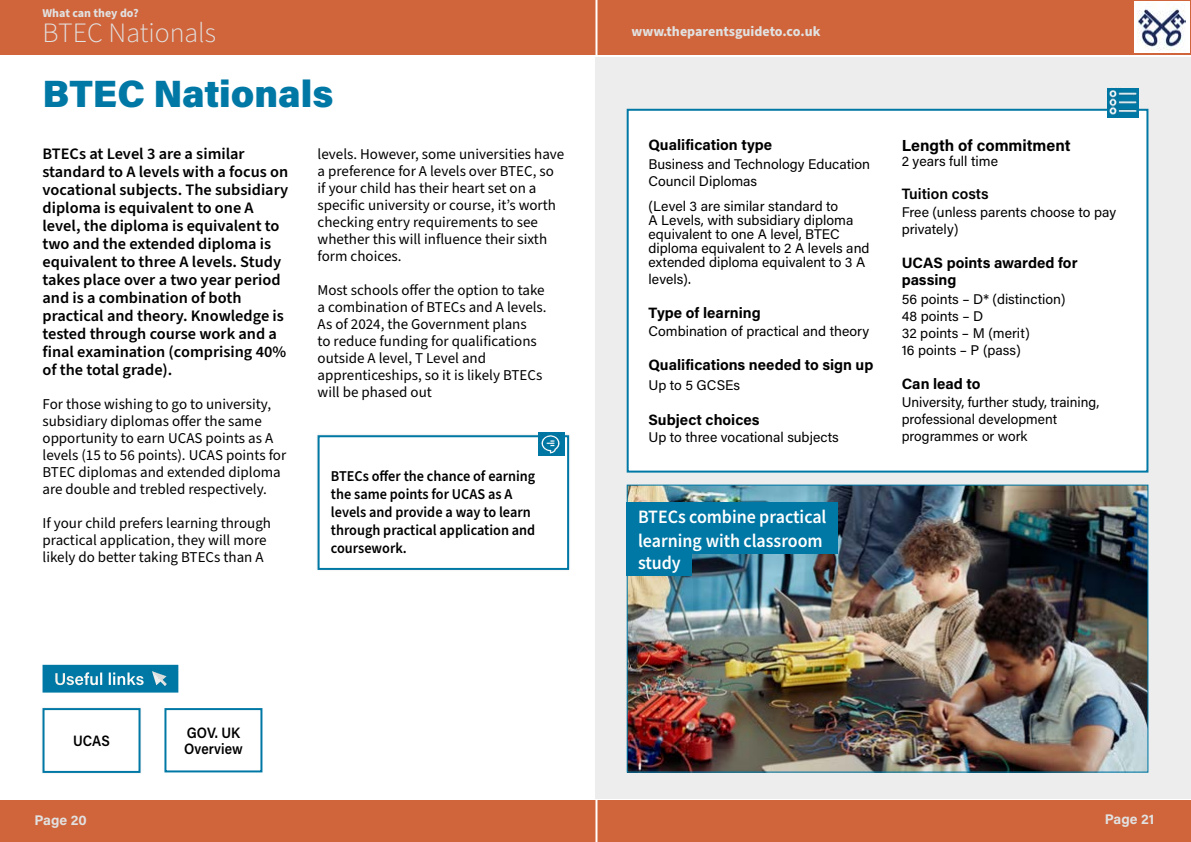
<style>
.page{position:relative;width:1191px;height:842px;background:#fff}
.page>*{position:absolute;margin:0;border:0;box-sizing:border-box;transform-origin:0 0}
.t1{font:900 38px "Acumin Pro";color:#0078a5}
.t2{font:300 28px "Source Sans Pro";color:#e1e1e1}
.t3{font:18.9px/23.9px "Source Sans Variable";color:#fff;scale:.95 1}
.t4{font:600 17px "Acumin Pro";color:#fff}
.t5{font:600 16px/18px "Source Sans Pro";color:#000}
.t6{font:700 16px "Acumin Pro";color:#000}
.t7{font:15px/17px "Source Sans Pro";color:#000}
.t8{font:600 15px/18px "Source Sans Pro";color:#000;scale:.95 1}
.t9{font:700 15px/17px "Acumin Pro";color:#000}
.t10{font:600 15px/16px "Acumin Pro";color:#000;scale:.9 1}
.t11{font:600 15px "Acumin Pro";color:#000}
.t12{font:14px/17px "Acumin Pro";color:#000}
.t13{font:700 14px "Source Sans Pro";color:#e1e1e1}
.t14{font:700 14px "Acumin Pro";color:#e1e1e1}
.t15{font:700 12px "Source Sans Pro";color:#e1e1e1}
</style>
<div class="page">
<div style="left:0;top:0;width:1191px;height:55px;background:#d0653b"></div>
<div style="left:0;top:800px;width:1191px;height:41px;background:#d0653b"></div>
<hr style="left:595px;top:0;width:2px;height:842px;background:#fff">
<div style="left:1134px;top:1px;width:55px;height:52px;background:#fff"></div>
<img style="left:1137px;top:7px;width:48px;height:44px">
<div style="left:42px;top:707px;width:100px;height:68px;background:#e1e1e1;opacity:.75"></div>
<div style="left:44px;top:709px;width:95px;height:63px;background:#fff"></div>
<div style="left:43px;top:708px;width:97px;height:65px;border:2px solid #0078a5"></div>
<div style="left:317px;top:434px;width:254px;height:138px;background:#e1e1e1;opacity:.75"></div>
<div style="left:318px;top:436px;width:250px;height:133px;background:#fff"></div>
<div style="left:317px;top:435px;width:252px;height:135px;border:2px solid #0078a5"></div>
<div style="left:164px;top:708px;width:98px;height:64px;border:2px solid #0078a5"></div>
<div style="left:595px;top:57px;width:596px;height:741px;background:#ededed"></div>
<div style="left:627px;top:110px;width:520px;height:362px;background:#fff"></div>
<div style="left:626px;top:109px;width:522px;height:364px;border:2px solid #0078a5"></div>
<img style="left:628px;top:487px;width:518px;height:284px">
<div style="left:626px;top:485px;width:522px;height:288px;border:1px solid #0078a5"></div>
<div style="left:44px;top:666px;width:133px;height:25px;background:#0078a5"></div>
<div style="left:43px;top:665px;width:135px;height:28px;border:3px solid #0078a5"></div>
<img style="left:152px;top:671px;width:16px;height:15px">
<div style="left:538px;top:433px;width:26px;height:23px;background:#0078a5"></div>
<img style="left:539px;top:434px;width:22px;height:21px">
<div style="left:626px;top:503px;width:212px;height:27px;background:#0078a5"></div>
<div style="left:626px;top:530px;width:212px;height:24px;background:#0078a5"></div>
<div style="left:626px;top:552px;width:66px;height:24px;background:#0078a5"></div>
<img style="left:1107px;top:88px;width:31px;height:29px">
<p class="t15" style="left:43px;top:4px;width:98px">What can they do?</p>
<h2 class="t2" style="left:43px;top:14px;width:175px">BTEC Nationals</h2>
<h1 class="t1" style="left:43px;top:67px;width:292px">BTEC Nationals</h1>
<p class="t5" style="left:43px;top:146px;width:247px">BTECs at Level 3 are a similar standard to A levels with a focus on vocational subjects. The subsidiary diploma is equivalent to one A level, the diploma is equivalent to two and the extended diploma is equivalent to three A levels. Study takes place over a two year period and is a combination of both practical and theory. Knowledge is tested through course work and a final examination (comprising 40% of the total grade).</p>
<p class="t7" style="left:43px;top:396px;width:245px">For those wishing to go to university, subsidiary diplomas offer the same opportunity to earn UCAS points as A levels (15 to 56 points). UCAS points for BTEC diplomas and extended diploma are double and trebled respectively.</p>
<p class="t7" style="left:43px;top:515px;width:230px">If your child prefers learning through practical application, they will more likely do better taking BTECs than A</p>
<p class="t7" style="left:317px;top:146px;width:248px">levels. However, some universities have a preference for A levels over BTEC, so if your child has their heart set on a specific university or course, it’s worth checking entry requirements to see whether this will influence their sixth form choices.</p>
<p class="t7" style="left:317px;top:282px;width:230px">Most schools offer the option to take a combination of BTECs and A levels.<br>As of 2024, the Government plans<br>to reduce funding for qualifications outside A level, T Level and apprenticeships, so it is likely BTECs will be phased out</p>
<p class="t8" style="left:331px;top:467px;width:217px">BTECs offer the chance of earning the same points for UCAS as A levels and provide a way to learn through practical application and coursework.</p>
<p class="t4" style="left:54px;top:667px;width:92px">Useful links</p>
<p class="t10" style="left:73px;top:732px;width:42px">UCAS</p>
<p class="t10" style="left:184px;top:724px;width:66px">GOV. UK<br>Overview</p>
<p class="t13" style="left:631px;top:22px;width:190px">www.theparentsguideto.co.uk</p>
<p class="t9" style="left:648px;top:136px;width:125px">Qualification type</p>
<p class="t12" style="left:648px;top:155px;width:223px">Business and Technology Education<br>Council Diplomas</p>
<p class="t12" style="left:648px;top:198px;width:222px;line-height:14px">(Level 3 are similar standard to<br>A Levels, with subsidiary diploma equivalent to one A level, BTEC diploma equivalent to 2 A levels and extended diploma equivalent to 3 A</p>
<p class="t12" style="left:648px;top:270px;width:44px">levels).</p>
<p class="t9" style="left:648px;top:303px;width:114px">Type of learning</p>
<p class="t12" style="left:648px;top:322px;width:222px">Combination of practical and theory</p>
<p class="t9" style="left:648px;top:356px;width:226px">Qualifications needed to sign up</p>
<p class="t12" style="left:648px;top:376px;width:93px">Up to 5 GCSEs</p>
<p class="t9" style="left:648px;top:411px;width:113px">Subject choices</p>
<p class="t12" style="left:648px;top:428px;width:192px">Up to three vocational subjects</p>
<p class="t3" style="left:638px;top:505px;width:200px">BTECs combine practical learning with classroom</p>
<p class="t3" style="left:638px;top:551px;width:47px">study</p>
<p class="t6" style="left:901px;top:134px;width:170px">Length of commitment</p>
<p class="t12" style="left:901px;top:152px;width:98px">2 years full time</p>
<p class="t11" style="left:901px;top:183px;width:88px">Tuition costs</p>
<p class="t12" style="left:901px;top:203px;width:216px">Free (unless parents choose to pay privately)</p>
<p class="t9" style="left:901px;top:254px;width:177px">UCAS points awarded for passing</p>
<p class="t12" style="left:901px;top:290px;width:165px">56 points – D* (distinction)<br>48 points – D<br>32 points – M (merit)<br>16 points – P (pass)</p>
<p class="t9" style="left:901px;top:374px;width:80px">Can lead to</p>
<p class="t12" style="left:901px;top:393px;width:199px">University, further study, training, professional development programmes or work</p>
<p class="t14" style="left:35px;top:810px;width:54px">Page 20</p>
<p class="t14" style="left:1105px;top:809px;width:51px">Page 21</p>
</div>
